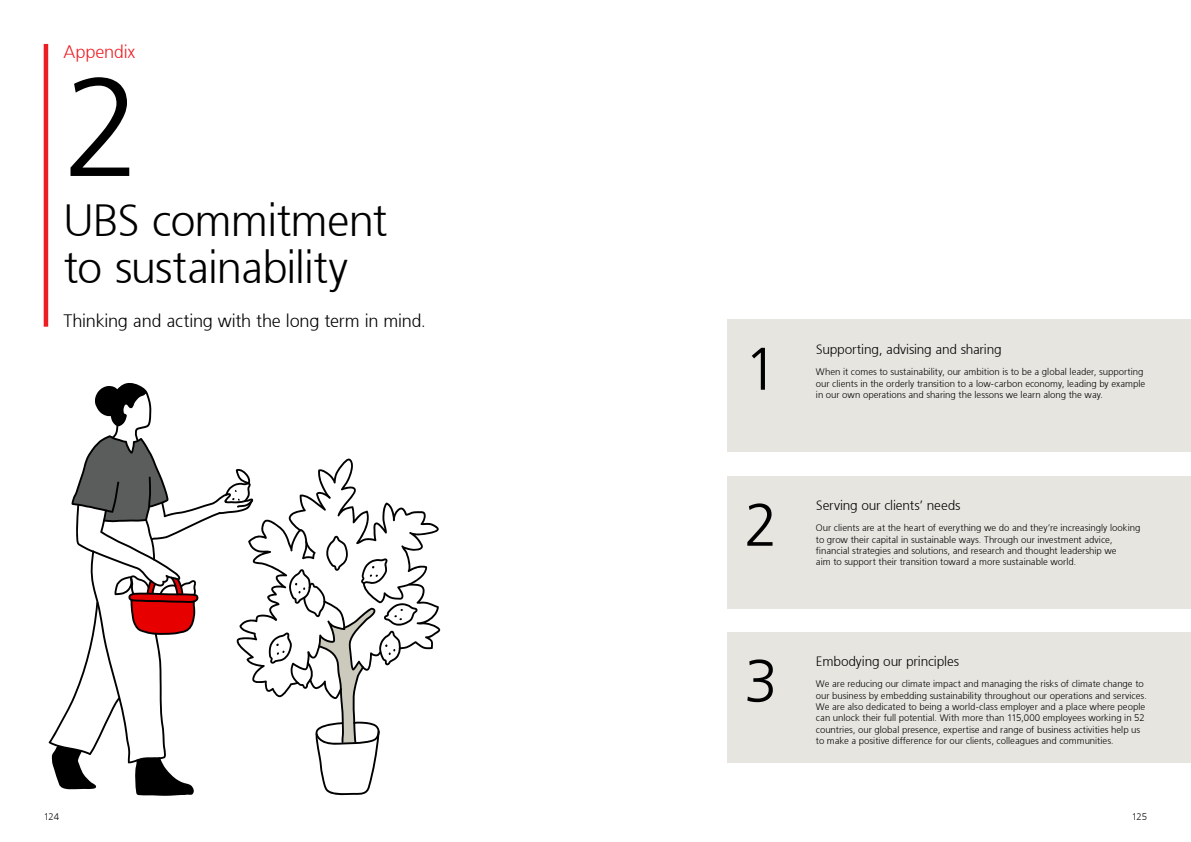
<style>
.page{position:relative;width:1191px;height:842px;background:#fff}
.page>*{position:absolute;margin:0;border:0;box-sizing:border-box;transform-origin:0 0}
.UBS_Keyline_140{font:300 140px "Frutiger 45";color:#000}
.UBS_Copy_text_9_5_grid{font:300 60px "Frutiger 45";color:#000}
.UBS_Keyline_45{font:300 45px/47.2px "Frutiger 45";letter-spacing:-.025em;color:#000}
.UBS_Infoline_18{font:300 18px "Frutiger 45";letter-spacing:-.015em;color:#000}
.UBS_Infoline_18-2{font:300 18px "Frutiger 45";letter-spacing:-.01em;color:#ed1d24}
.UBS_Subheadline_13_5{font:300 13.5px "Frutiger 45";letter-spacing:-.01em;color:#000}
.UBS_Copy_text_9_5_grid-2{font:300 9.5px/11.4px "Frutiger 45";color:#000}
.UBS_Page_number_right_9_5{font:300 9.5px "Frutiger 45";color:#000}
</style>
<div class="page">
<svg style="left:49px;top:383px;width:391px;height:413px"></svg>
<svg style="left:52px;top:468px;width:199px;height:321px"></svg>
<div style="left:727px;top:320px;width:464px;height:132px;background:#e7e5df"></div>
<div style="left:727px;top:476px;width:464px;height:132px;background:#e7e5df"></div>
<div style="left:727px;top:632px;width:464px;height:131px;background:#e7e5df"></div>
<hr style="left:44px;top:44px;width:4px;height:283px;background:#ed1d24">
<p class="UBS_Infoline_18-2" style="left:64px;top:41px;width:74px">Appendix</p>
<p class="UBS_Keyline_140" style="left:64px;top:47px;width:79px">2</p>
<p class="UBS_Keyline_45" style="left:64px;top:197px;width:325px">UBS commitment to sustainability</p>
<p class="UBS_Infoline_18" style="left:64px;top:310px;width:364px">Thinking and acting with the long term in mind.</p>
<p class="UBS_Copy_text_9_5_grid" style="left:744px;top:334px;width:35px">1</p>
<p class="UBS_Subheadline_13_5" style="left:816px;top:342px;width:187px">Supporting, advising and sharing</p>
<p class="UBS_Copy_text_9_5_grid-2" style="left:816px;top:366px;width:331px">When it comes to sustainability, our ambition is to be a global leader, supporting our clients in the orderly transition to a low-carbon economy, leading by example in our own operations and sharing the lessons we learn along the way.</p>
<p class="UBS_Copy_text_9_5_grid" style="left:744px;top:490px;width:35px">2</p>
<p class="UBS_Subheadline_13_5" style="left:816px;top:498px;width:146px">Serving our clients’ needs</p>
<p class="UBS_Copy_text_9_5_grid-2" style="left:816px;top:522px;width:326px">Our clients are at the heart of everything we do and they’re increasingly looking to grow their capital in sustainable ways. Through our investment advice, financial strategies and solutions, and research and thought leadership we<br>aim to support their transition toward a more sustainable world.</p>
<p class="UBS_Copy_text_9_5_grid" style="left:744px;top:646px;width:35px">3</p>
<p class="UBS_Subheadline_13_5" style="left:816px;top:654px;width:144px">Embodying our principles</p>
<p class="UBS_Copy_text_9_5_grid-2" style="left:816px;top:678px;width:332px">We are reducing our climate impact and managing the risks of climate change to our business by embedding sustainability throughout our operations and services.<br>We are also dedicated to being a world-class employer and a place where people can unlock their full potential. With more than 115,000 employees working in 52 countries, our global presence, expertise and range of business activities help us to make a positive difference for our clients, colleagues and communities.</p>
<p class="UBS_Copy_text_9_5_grid-2" style="left:44px;top:811px;width:17px">124</p>
<p class="UBS_Page_number_right_9_5" style="left:1132px;top:811px;width:17px">125</p>
</div>
